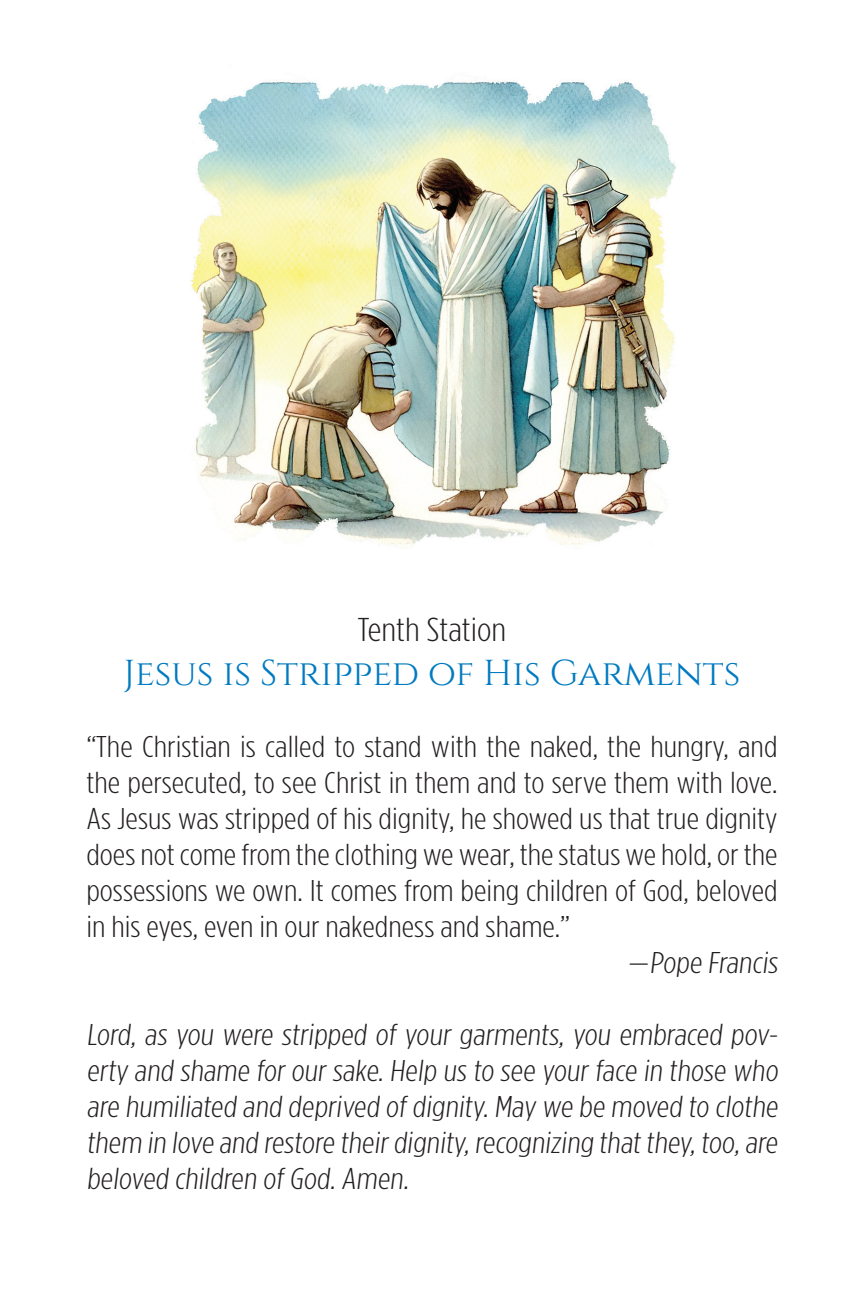
<style>
.page{position:relative;width:864px;height:1296px;background:#fff}
.page>*{position:absolute;margin:0;border:0;box-sizing:border-box;transform-origin:0 0}
.t1{font:36px "Cinzel";color:#007ac0}
.t2{font:300 33px "Gotham Condensed";color:#231f20;scale:1.2 1}
.t3{font:300 30px/36px "Gotham Condensed";color:#231f20;text-align:justify;scale:1.2 1}
</style>
<div class="page">
<img style="left:190px;top:80px;width:486px;height:469px">
<p class="t2" style="left:358px;top:613px;width:125px">Tenth Station</p>
<p class="t1" style="left:124px;top:652px;width:618px">Jesus is Stripped of His Garments</p>
<p class="t3" style="left:86px;top:728px;width:578px">“The Christian is called to stand with the naked, the hungry, and the persecuted, to see Christ in them and to serve them with love.<br>As Jesus was stripped of his dignity, he showed us that true dignity does not come from the clothing we wear, the status we hold, or the possessions we own. It comes from being children of God, beloved in his eyes, even in our nakedness and shame.”</p>
<p class="t3" style="left:629px;top:944px;width:129px">—Pope Francis</p>
<p class="t3" style="left:86px;top:1016px;width:581px">Lord, as you were stripped of your garments, you embraced pov&shy;erty and shame for our sake. Help us to see your face in those who are humiliated and deprived of dignity. May we be moved to clothe them in love and restore their dignity,recognizing that they,too,are beloved children of God.Amen.</p>
</div>
